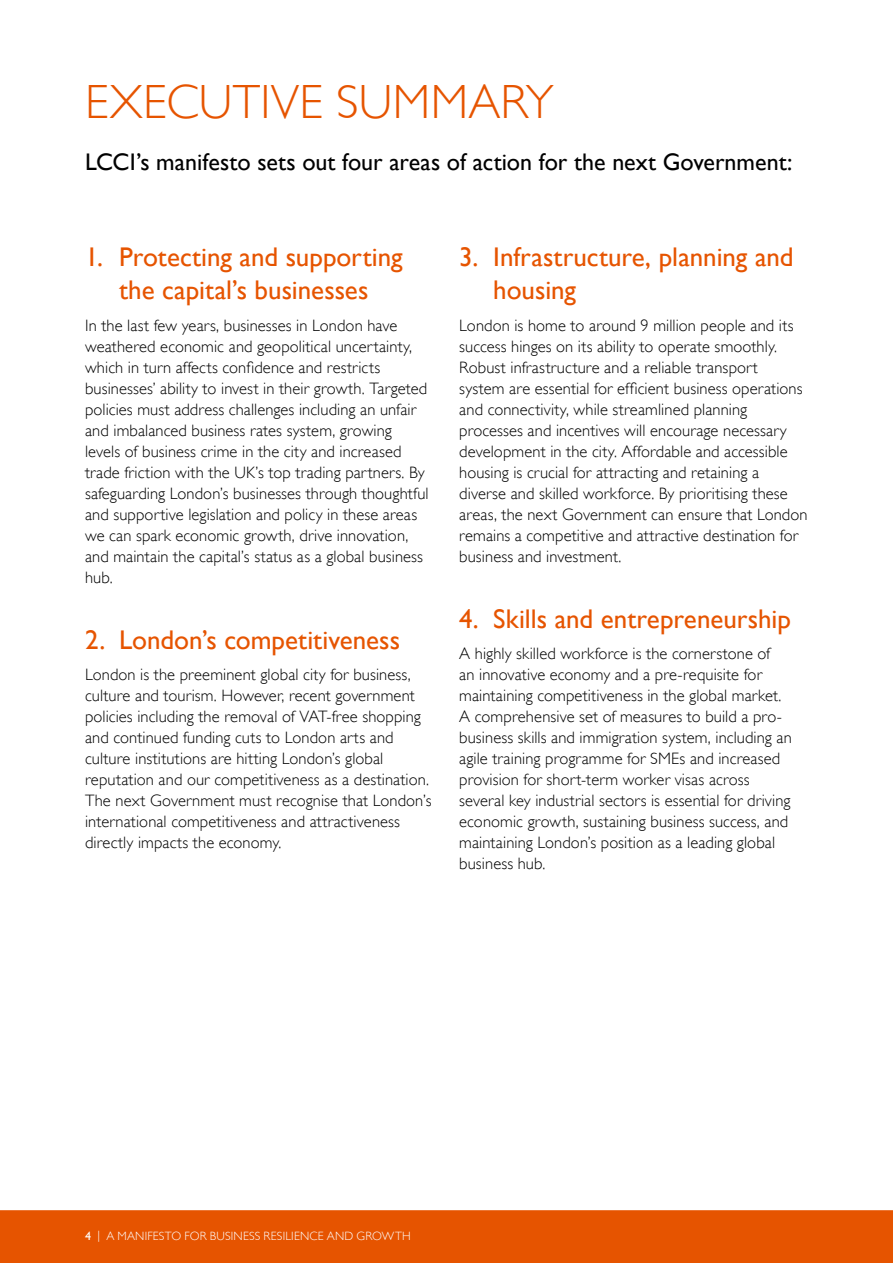
<style>
.page{position:relative;width:893px;height:1263px;background:#fff}
.page>*{position:absolute;margin:0;border:0;box-sizing:border-box;transform-origin:0 0}
.t1{font:300 48px "Gill Sans";letter-spacing:.005em;color:#e65400}
.t2{font:27px/32.4px "Gill Sans";color:#e65400;text-align:center}
.t3{font:24px "Gill Sans";color:#000}
.t4{font:300 16.5px/21px "Gill Sans";letter-spacing:.005em;color:#000}
.t5{font:300 12px "Gill Sans";letter-spacing:.015em;color:#fff}
.s1{font-weight:400}
</style>
<div class="page">
<div style="left:0;top:1210px;width:893px;height:53px;background:#e65400"></div>
<h1 class="t1" style="left:85px;top:74px;width:470px">EXECUTIVE SUMMARY</h1>
<h3 class="t3" style="left:85px;top:148px;width:709px">LCCI’s manifesto sets out four areas of action for the next Government:</h3>
<h2 class="t2" style="left:85px;top:241px;width:319px">1. Protecting and supporting the capital’s businesses</h2>
<p class="t4" style="left:85px;top:314px;width:345px">In the last few years, businesses in London have weathered economic and geopolitical uncertainty, which in turn affects confidence and restricts businesses’ ability to invest in their growth. Targeted policies must address challenges including an unfair and imbalanced business rates system, growing levels of business crime in the city and increased trade friction with the UK’s top trading partners. By safeguarding London’s businesses through thoughtful and supportive legislation and policy in these areas we can spark economic growth, drive innovation, and maintain the capital’s status as a global business hub.</p>
<h2 class="t2" style="left:85px;top:623px;width:317px">2. London’s competitiveness</h2>
<p class="t4" style="left:85px;top:664px;width:348px">London is the preeminent global city for business, culture and tourism. However, recent government policies including the removal of VAT-free shopping and continued funding cuts to London arts and culture institutions are hitting London’s global reputation and our competitiveness as a destination.<br>The next Government must recognise that London’s international competitiveness and attractiveness directly impacts the economy.</p>
<h2 class="t2" style="left:493px;top:241px;width:302px;text-align:left;text-indent:-34px">3. Infrastructure, planning and housing</h2>
<p class="t4" style="left:459px;top:314px;width:350px">London is home to around 9 million people and its success hinges on its ability to operate smoothly.<br>Robust infrastructure and a reliable transport<br>system are essential for efficient business operations and connectivity, while streamlined planning processes and incentives will encourage necessary development in the city. Affordable and accessible housing is crucial for attracting and retaining a diverse and skilled workforce. By prioritising these areas, the next Government can ensure that London remains a competitive and attractive destination for business and investment.</p>
<h2 class="t2" style="left:459px;top:602px;width:333px">4. Skills and entrepreneurship</h2>
<p class="t4" style="left:459px;top:643px;width:334px">A highly skilled workforce is the cornerstone of<br>an innovative economy and a pre-requisite for maintaining competitiveness in the global market.<br>A comprehensive set of measures to build a pro&shy;business skills and immigration system, including an agile training programme for SMEs and increased provision for short-term worker visas across several key industrial sectors is essential for driving economic growth, sustaining business success, and maintaining London’s position as a leading global business hub.</p>
<p class="t5" style="left:85px;top:1229px;width:327px"><span class="s1">4</span> | A MANIFESTO FOR BUSINESS RESILIENCE AND GROWTH</p>
</div>
